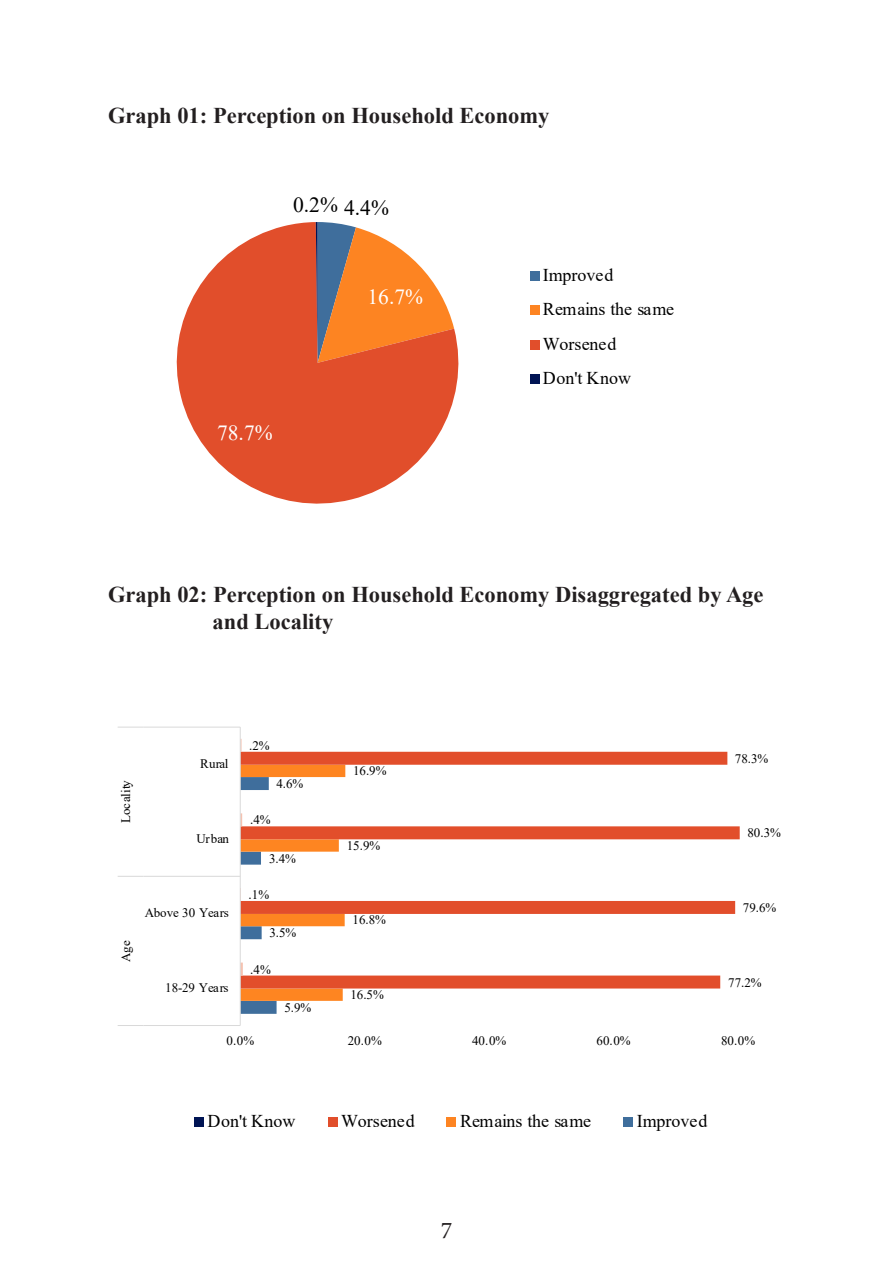
<style>
.page{position:relative;width:893px;height:1263px;background:#fff}
.page>*{position:absolute;margin:0;border:0;box-sizing:border-box;transform-origin:0 0}
.t1{font:24px "Minion Pro";color:#231f20}
.Body{font:700 22.5px/27px "Times New Roman";color:#231f20}
.t2{font:21.6px "Times New Roman";color:#fff}
.t3{font:21.6px "Times New Roman";color:#000}
.t4{font:18px/34.5px "Times New Roman";color:#000}
.t5{font:18px "Times New Roman";letter-spacing:-.025em;color:#000}
.t6{font:15px "Times New Roman";color:#fff}
.t7{font:13.5px "Times New Roman";color:#000}
.t8{font:12.9px "Times New Roman";color:#000}
</style>
<div class="page">
<div style="left:195px;top:1117px;width:9px;height:9px;background:#001454"></div>
<div style="left:328px;top:1117px;width:9px;height:9px;background:#e14e2b"></div>
<div style="left:447px;top:1117px;width:9px;height:9px;background:#fd8422"></div>
<div style="left:624px;top:1117px;width:9px;height:9px;background:#3f6e9c"></div>
<svg style="left:117px;top:726px;width:623px;height:300px"></svg>
<svg style="left:176px;top:222px;width:283px;height:282px;fill:#e14e2b"></svg>
<svg style="left:316px;top:222px;width:138px;height:141px"></svg>
<div style="left:530px;top:271px;width:9px;height:9px;background:#3f6e9c"></div>
<div style="left:530px;top:306px;width:9px;height:9px;background:#fd8422"></div>
<div style="left:530px;top:340px;width:9px;height:9px;background:#e14e2b"></div>
<div style="left:530px;top:375px;width:9px;height:9px;background:#001454"></div>
<p class="Body" style="left:108px;top:102px;width:443px">Graph 01: Perception on Household Economy</p>
<p class="t3" style="left:293px;top:190px;width:46px">0.2%</p>
<p class="t3" style="left:344px;top:193px;width:46px">4.4%</p>
<p class="t6" style="left:392px;top:282px;width:40px">16.7%</p>
<p class="t2" style="left:367px;top:281px;width:57px">16.7%</p>
<p class="t2" style="left:217px;top:417px;width:57px">78.7%</p>
<p class="t4" style="left:543px;top:257px;width:132px">Improved<br>Remains the same<br>Worsened<br>Don't Know</p>
<p class="Body" style="left:213px;top:580px;width:552px;text-indent:-105px">Graph 02: Perception on Household Economy Disaggregated by Age and Locality</p>
<p class="t7" style="left:263px;top:607px;width:23px">.4%</p>
<p class="t8" style="left:117px;top:823px;width:44px;rotate:-90deg">Locality</p>
<p class="t8" style="left:117px;top:962px;width:23px;rotate:-90deg">Age</p>
<p class="t8" style="left:249px;top:736px;width:22px">.2%</p>
<p class="t8" style="left:200px;top:754px;width:30px">Rural</p>
<p class="t8" style="left:353px;top:762px;width:35px">16.9%</p>
<p class="t8" style="left:735px;top:749px;width:35px">78.3%</p>
<p class="t8" style="left:276px;top:775px;width:29px">4.6%</p>
<p class="t8" style="left:250px;top:811px;width:22px">.4%</p>
<p class="t8" style="left:197px;top:829px;width:34px">Urban</p>
<p class="t8" style="left:347px;top:836px;width:35px">15.9%</p>
<p class="t8" style="left:747px;top:824px;width:35px">80.3%</p>
<p class="t8" style="left:269px;top:849px;width:29px">3.4%</p>
<p class="t8" style="left:249px;top:885px;width:22px">.1%</p>
<p class="t8" style="left:145px;top:904px;width:86px">Above 30 Years</p>
<p class="t8" style="left:353px;top:911px;width:35px">16.8%</p>
<p class="t8" style="left:743px;top:898px;width:35px">79.6%</p>
<p class="t8" style="left:269px;top:924px;width:29px">3.5%</p>
<p class="t7" style="left:263px;top:930px;width:23px">.5%</p>
<p class="t8" style="left:250px;top:960px;width:22px">.4%</p>
<p class="t8" style="left:165px;top:978px;width:65px">18-29 Years</p>
<p class="t7" style="left:174px;top:983px;width:68px">18-29 Years</p>
<p class="t8" style="left:350px;top:985px;width:35px">16.5%</p>
<p class="t8" style="left:728px;top:973px;width:35px">77.2%</p>
<p class="t8" style="left:284px;top:998px;width:29px">5.9%</p>
<p class="t8" style="left:227px;top:1031px;width:29px">0.0%</p>
<p class="t8" style="left:348px;top:1031px;width:36px">20.0%</p>
<p class="t8" style="left:472px;top:1031px;width:36px">40.0%</p>
<p class="t8" style="left:597px;top:1031px;width:36px">60.0%</p>
<p class="t8" style="left:721px;top:1031px;width:36px">80.0%</p>
<p class="t4" style="left:208px;top:1103px;width:89px">Don't Know</p>
<p class="t4" style="left:341px;top:1103px;width:75px">Worsened</p>
<p class="t5" style="left:460px;top:1108px;width:132px">Remains the same</p>
<p class="t4" style="left:637px;top:1103px;width:72px">Improved</p>
<h1 class="t1" style="left:441px;top:1214px;width:13px">7</h1>
</div>
